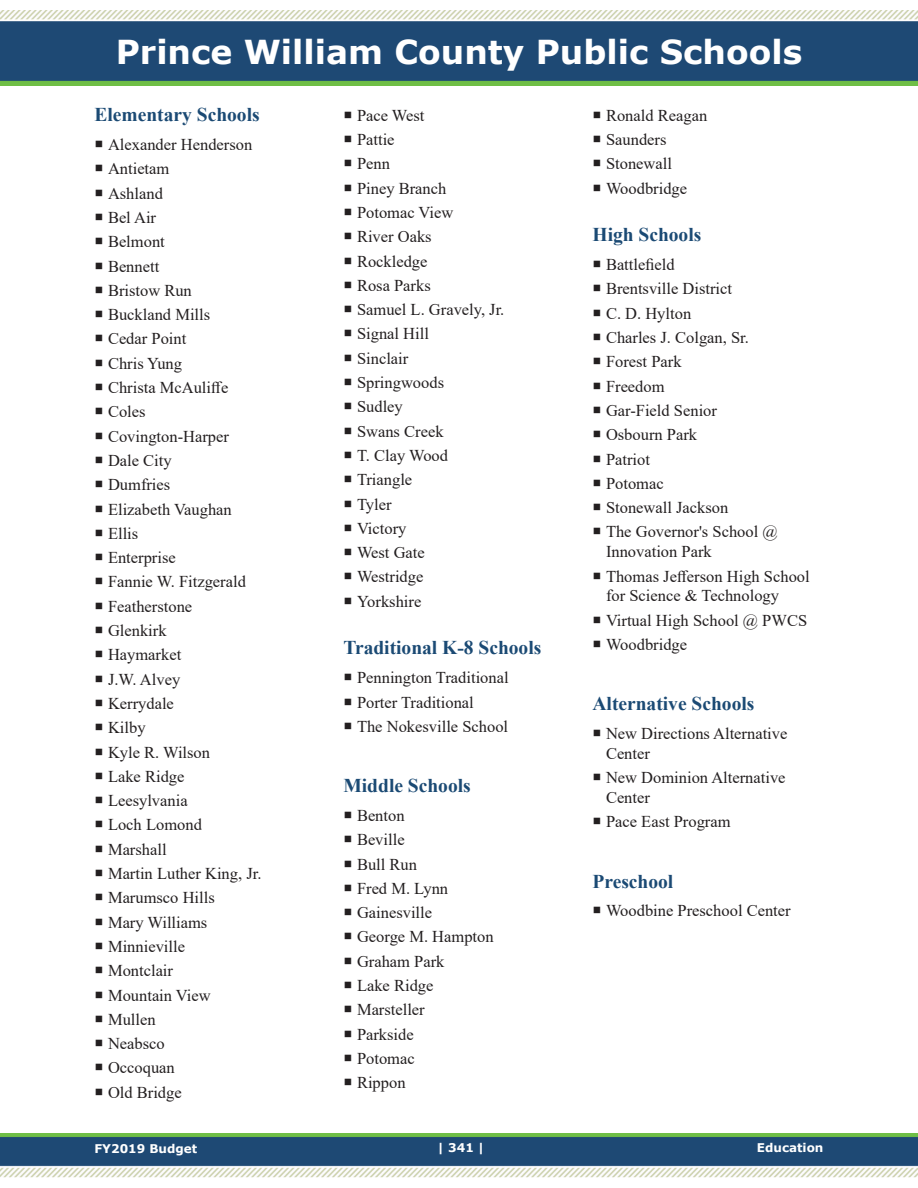
<style>
.page{position:relative;width:918px;height:1188px;background:#fff}
.page>*{position:absolute;margin:0;border:0;box-sizing:border-box;transform-origin:0 0}
.Page_Header{font:700 33px "Verdana";color:#fff}
.School_Title{font:700 19.5px "Times New Roman";color:#1b4a74}
.School_Listing_Parag{font:16.5px/19.8px "Times New Roman";color:#231f20}
.t1{font:700 12px "Verdana";color:#fff}
</style>
<div class="page">
<img style="left:0;top:1134px;width:918px;height:44px">
<img style="left:0;top:11px;width:918px;height:74px">
<p class="Page_Header" style="left:116px;top:29px;width:688px">Prince William County Public Schools</p>
<p class="School_Title" style="left:94px;top:101px;width:167px">Elementary Schools</p>
<p class="School_Listing_Parag" style="left:94px;top:134px;width:159px">○ Alexander Henderson</p>
<p class="School_Listing_Parag" style="left:94px;top:158px;width:76px">○ Antietam</p>
<p class="School_Listing_Parag" style="left:94px;top:183px;width:70px">○ Ashland</p>
<p class="School_Listing_Parag" style="left:94px;top:207px;width:63px">○ Bel Air</p>
<p class="School_Listing_Parag" style="left:94px;top:231px;width:72px">○ Belmont</p>
<p class="School_Listing_Parag" style="left:94px;top:256px;width:66px">○ Bennett</p>
<p class="School_Listing_Parag" style="left:94px;top:280px;width:99px">○ Bristow Run</p>
<p class="School_Listing_Parag" style="left:94px;top:304px;width:117px">○ Buckland Mills</p>
<p class="School_Listing_Parag" style="left:94px;top:328px;width:93px">○ Cedar Point</p>
<p class="School_Listing_Parag" style="left:94px;top:353px;width:89px">○ Chris Yung</p>
<p class="School_Listing_Parag" style="left:94px;top:377px;width:135px">○ Christa McAuliffe</p>
<p class="School_Listing_Parag" style="left:94px;top:401px;width:53px">○ Coles</p>
<p class="School_Listing_Parag" style="left:94px;top:426px;width:136px">○ Covington-Harper</p>
<p class="School_Listing_Parag" style="left:94px;top:450px;width:79px">○ Dale City</p>
<p class="School_Listing_Parag" style="left:94px;top:474px;width:77px">○ Dumfries</p>
<p class="School_Listing_Parag" style="left:94px;top:499px;width:139px">○ Elizabeth Vaughan</p>
<p class="School_Listing_Parag" style="left:94px;top:523px;width:45px">○ Ellis</p>
<p class="School_Listing_Parag" style="left:94px;top:547px;width:83px">○ Enterprise</p>
<p class="School_Listing_Parag" style="left:94px;top:571px;width:153px">○ Fannie W. Fitzgerald</p>
<p class="School_Listing_Parag" style="left:94px;top:596px;width:99px">○ Featherstone</p>
<p class="School_Listing_Parag" style="left:94px;top:620px;width:74px">○ Glenkirk</p>
<p class="School_Listing_Parag" style="left:94px;top:644px;width:88px">○ Haymarket</p>
<p class="School_Listing_Parag" style="left:94px;top:669px;width:87px">○ J.W. Alvey</p>
<p class="School_Listing_Parag" style="left:94px;top:693px;width:81px">○ Kerrydale</p>
<p class="School_Listing_Parag" style="left:94px;top:717px;width:53px">○ Kilby</p>
<p class="School_Listing_Parag" style="left:94px;top:742px;width:117px">○ Kyle R. Wilson</p>
<p class="School_Listing_Parag" style="left:94px;top:766px;width:92px">○ Lake Ridge</p>
<p class="School_Listing_Parag" style="left:94px;top:790px;width:95px">○ Leesylvania</p>
<p class="School_Listing_Parag" style="left:94px;top:814px;width:109px">○ Loch Lomond</p>
<p class="School_Listing_Parag" style="left:94px;top:839px;width:74px">○ Marshall</p>
<p class="School_Listing_Parag" style="left:94px;top:863px;width:169px">○ Martin Luther King, Jr.</p>
<p class="School_Listing_Parag" style="left:94px;top:887px;width:122px">○ Marumsco Hills</p>
<p class="School_Listing_Parag" style="left:94px;top:912px;width:114px">○ Mary Williams</p>
<p class="School_Listing_Parag" style="left:94px;top:936px;width:92px">○ Minnieville</p>
<p class="School_Listing_Parag" style="left:94px;top:960px;width:80px">○ Montclair</p>
<p class="School_Listing_Parag" style="left:94px;top:985px;width:118px">○ Mountain View</p>
<p class="School_Listing_Parag" style="left:94px;top:1009px;width:63px">○ Mullen</p>
<p class="School_Listing_Parag" style="left:94px;top:1033px;width:72px">○ Neabsco</p>
<p class="School_Listing_Parag" style="left:94px;top:1057px;width:82px">○ Occoquan</p>
<p class="School_Listing_Parag" style="left:94px;top:1082px;width:89px">○ Old Bridge</p>
<p class="School_Listing_Parag" style="left:592px;top:105px;width:116px">○ Ronald Reagan</p>
<p class="School_Listing_Parag" style="left:592px;top:129px;width:75px">○ Saunders</p>
<p class="School_Listing_Parag" style="left:592px;top:153px;width:81px">○ Stonewall</p>
<p class="School_Listing_Parag" style="left:592px;top:178px;width:96px">○ Woodbridge</p>
<p class="School_Title" style="left:592px;top:221px;width:110px">High Schools</p>
<p class="School_Listing_Parag" style="left:592px;top:254px;width:84px">○ Battlefield</p>
<p class="School_Listing_Parag" style="left:592px;top:278px;width:141px">○ Brentsville District</p>
<p class="School_Listing_Parag" style="left:592px;top:303px;width:100px">○ C. D. Hylton</p>
<p class="School_Listing_Parag" style="left:592px;top:327px;width:158px">○ Charles J. Colgan, Sr.</p>
<p class="School_Listing_Parag" style="left:592px;top:351px;width:91px">○ Forest Park</p>
<p class="School_Listing_Parag" style="left:592px;top:376px;width:74px">○ Freedom</p>
<p class="School_Listing_Parag" style="left:592px;top:400px;width:126px">○ Gar-Field Senior</p>
<p class="School_Listing_Parag" style="left:592px;top:424px;width:106px">○ Osbourn Park</p>
<p class="School_Listing_Parag" style="left:592px;top:449px;width:59px">○ Patriot</p>
<p class="School_Listing_Parag" style="left:592px;top:473px;width:73px">○ Potomac</p>
<p class="School_Listing_Parag" style="left:592px;top:497px;width:137px">○ Stonewall Jackson</p>
<p class="School_Listing_Parag" style="left:606px;top:521px;width:173px;text-indent:-14px">○ The Governor's School @<br>Innovation Park</p>
<p class="School_Listing_Parag" style="left:606px;top:566px;width:205px;text-indent:-14px">○ Thomas Jefferson High School for Science &amp; Technology</p>
<p class="School_Listing_Parag" style="left:592px;top:610px;width:216px">○ Virtual High School @ PWCS</p>
<p class="School_Listing_Parag" style="left:592px;top:634px;width:96px">○ Woodbridge</p>
<p class="School_Listing_Parag" style="left:344px;top:105px;width:83px">○ Pace West</p>
<p class="School_Listing_Parag" style="left:344px;top:129px;width:53px">○ Pattie</p>
<p class="School_Listing_Parag" style="left:344px;top:153px;width:48px">○ Penn</p>
<p class="School_Listing_Parag" style="left:344px;top:178px;width:104px">○ Piney Branch</p>
<p class="School_Listing_Parag" style="left:344px;top:202px;width:111px">○ Potomac View</p>
<p class="School_Listing_Parag" style="left:344px;top:226px;width:90px">○ River Oaks</p>
<p class="School_Listing_Parag" style="left:344px;top:251px;width:86px">○ Rockledge</p>
<p class="School_Listing_Parag" style="left:344px;top:275px;width:89px">○ Rosa Parks</p>
<p class="School_Listing_Parag" style="left:344px;top:299px;width:162px">○ Samuel L. Gravely, Jr.</p>
<p class="School_Listing_Parag" style="left:344px;top:323px;width:87px">○ Signal Hill</p>
<p class="School_Listing_Parag" style="left:344px;top:348px;width:66px">○ Sinclair</p>
<p class="School_Listing_Parag" style="left:344px;top:372px;width:102px">○ Springwoods</p>
<p class="School_Listing_Parag" style="left:344px;top:396px;width:61px">○ Sudley</p>
<p class="School_Listing_Parag" style="left:344px;top:421px;width:102px">○ Swans Creek</p>
<p class="School_Listing_Parag" style="left:344px;top:445px;width:106px">○ T. Clay Wood</p>
<p class="School_Listing_Parag" style="left:344px;top:469px;width:70px">○ Triangle</p>
<p class="School_Listing_Parag" style="left:344px;top:494px;width:50px">○ Tyler</p>
<p class="School_Listing_Parag" style="left:344px;top:518px;width:64px">○ Victory</p>
<p class="School_Listing_Parag" style="left:344px;top:542px;width:83px">○ West Gate</p>
<p class="School_Listing_Parag" style="left:344px;top:566px;width:81px">○ Westridge</p>
<p class="School_Listing_Parag" style="left:344px;top:591px;width:79px">○ Yorkshire</p>
<p class="School_Title" style="left:344px;top:634px;width:199px">Traditional K-8 Schools</p>
<p class="School_Listing_Parag" style="left:344px;top:667px;width:167px">○ Pennington Traditional</p>
<p class="School_Listing_Parag" style="left:344px;top:692px;width:132px">○ Porter Traditional</p>
<p class="School_Listing_Parag" style="left:344px;top:716px;width:166px">○ The Nokesville School</p>
<p class="School_Title" style="left:592px;top:690px;width:163px">Alternative Schools</p>
<p class="School_Listing_Parag" style="left:606px;top:723px;width:183px;text-indent:-14px">○ New Directions Alternative<br>Center</p>
<p class="School_Listing_Parag" style="left:606px;top:767px;width:181px;text-indent:-14px">○ New Dominion Alternative<br>Center</p>
<p class="School_Listing_Parag" style="left:592px;top:811px;width:140px">○ Pace East Program</p>
<p class="School_Title" style="left:344px;top:772px;width:129px">Middle Schools</p>
<p class="School_Listing_Parag" style="left:344px;top:805px;width:63px">○ Benton</p>
<p class="School_Listing_Parag" style="left:344px;top:829px;width:63px">○ Beville</p>
<p class="School_Listing_Parag" style="left:344px;top:854px;width:75px">○ Bull Run</p>
<p class="School_Listing_Parag" style="left:344px;top:878px;width:106px">○ Fred M. Lynn</p>
<p class="School_Listing_Parag" style="left:344px;top:902px;width:90px">○ Gainesville</p>
<p class="School_Listing_Parag" style="left:344px;top:926px;width:152px">○ George M. Hampton</p>
<p class="School_Listing_Parag" style="left:344px;top:951px;width:103px">○ Graham Park</p>
<p class="School_Listing_Parag" style="left:344px;top:975px;width:92px">○ Lake Ridge</p>
<p class="School_Listing_Parag" style="left:344px;top:999px;width:83px">○ Marsteller</p>
<p class="School_Listing_Parag" style="left:344px;top:1024px;width:72px">○ Parkside</p>
<p class="School_Listing_Parag" style="left:344px;top:1048px;width:73px">○ Potomac</p>
<p class="School_Listing_Parag" style="left:344px;top:1072px;width:64px">○ Rippon</p>
<p class="School_Title" style="left:592px;top:867px;width:82px">Preschool</p>
<p class="School_Listing_Parag" style="left:592px;top:900px;width:200px">○ Woodbine Preschool Center</p>
<p class="t1" style="left:94px;top:1140px;width:104px">FY2019 Budget</p>
<p class="t1" style="left:438px;top:1140px;width:48px">| 341 |</p>
<p class="t1" style="left:757px;top:1139px;width:68px">Education</p>
</div>
